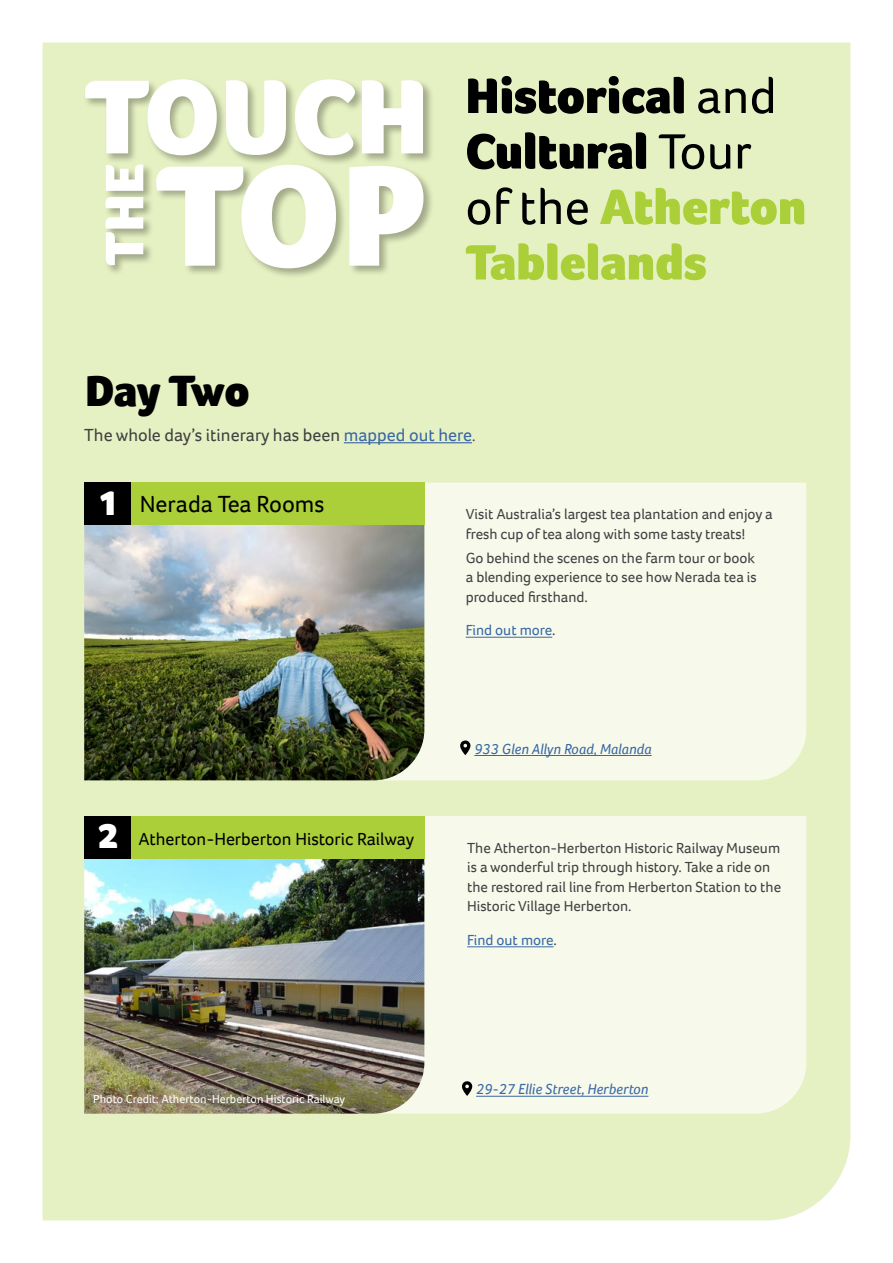
<style>
.page{position:relative;width:893px;height:1263px;background:#fff}
.page>*{position:absolute;margin:0;border:0;box-sizing:border-box;transform-origin:0 0}
.t1{font:900 51px/55.5px "Foco";color:#000}
.t2{font:900 45px "Foco";letter-spacing:-.02em;color:#000}
.t3{font:24px "Foco";color:#000}
.t4{font:18px "Foco";color:#414042}
.t5{font:18px "Foco";color:#000}
.t6{font:15px/19.5px "Foco";color:#414042}
.t7{font:italic 15px "Foco";color:#3a68a5}
.t8{font:15px "Foco";color:#3a68a5}
.t9{font:12px "Foco";color:#fff}
.s1{font-weight:400}
.s2{color:#aacf38}
.s3{color:#3a68a5}
.s4{font-size:15px}
.s5{font-weight:900;font-size:36px;color:#fff}
.s6{color:#414042}
</style>
<div class="page">
<div style="left:43px;top:43px;width:807px;height:1177px;background:#e6f1c3"></div>
<div style="left:104px;top:163px;width:50px;height:113px;background:#000;opacity:.3"></div>
<svg style="left:105px;top:166px;width:38px;height:99px"></svg>
<div style="left:154px;top:163px;width:280px;height:116px;background:#000;opacity:.3"></div>
<svg style="left:156px;top:166px;width:267px;height:102px"></svg>
<div style="left:83px;top:77px;width:351px;height:89px;background:#000;opacity:.3"></div>
<svg style="left:85px;top:79px;width:338px;height:76px"></svg>
<div style="left:424px;top:483px;width:382px;height:297px;background:#f7faeb"></div>
<img style="left:84px;top:525px;width:340px;height:255px">
<div style="left:84px;top:483px;width:47px;height:42px;background:#000"></div>
<hr style="left:466px;top:637px;width:86px;height:1px;background:#3a68a5">
<div style="left:131px;top:483px;width:293px;height:42px;background:#aacf38"></div>
<hr style="left:474px;top:755px;width:178px;height:1px;background:#3a68a5">
<svg style="left:460px;top:740px;width:11px;height:15px"></svg>
<hr style="left:344px;top:442px;width:128px;height:1px;background:#3a68a5">
<div style="left:424px;top:816px;width:382px;height:297px;background:#f7faeb"></div>
<img style="left:84px;top:858px;width:340px;height:255px">
<div style="left:84px;top:816px;width:47px;height:42px;background:#000"></div>
<hr style="left:467px;top:946px;width:87px;height:1px;background:#3a68a5">
<div style="left:131px;top:816px;width:293px;height:42px;background:#aacf38"></div>
<hr style="left:476px;top:1096px;width:172px;height:1px;background:#3a68a5">
<svg style="left:462px;top:1081px;width:10px;height:15px"></svg>
<h2 class="t2" style="left:85px;top:361px;width:166px">Day Two</h2>
<h1 class="t1" style="left:465px;top:67px;width:342px">Historical <span class="s1">and<br></span>Cultural <span class="s1">Tour of the</span> <span class="s2">Atherton<br>Tablelands</span></h1>
<p class="t4" style="left:84px;top:423px;width:393px">The whole day’s itinerary has been <span class="s3">mapped out here</span><span class="s4">.</span></p>
<h2 class="t2" style="left:83px;top:470px;width:166px">Day Two</h2>
<h3 class="t3" style="left:98px;top:488px;width:228px"><span class="s5">1</span> Nerada Tea Rooms</h3>
<p class="t5" style="left:98px;top:827px;width:318px"><span class="s5">2</span> Atherton-Herberton Historic Railway</p>
<p class="t6" style="left:466px;top:504px;width:308px">Visit Australia’s largest tea plantation and enjoy a fresh cup of tea along with some tasty treats!</p>
<p class="t6" style="left:466px;top:548px;width:292px">Go behind the scenes on the farm tour or book a blending experience to see how Nerada tea is produced firsthand.</p>
<p class="t8" style="left:466px;top:620px;width:91px">Find out more<span class="s6">.</span></p>
<p class="t7" style="left:474px;top:739px;width:179px">933 Glen Allyn Road, Malanda</p>
<p class="t6" style="left:467px;top:838px;width:316px">The Atherton-Herberton Historic Railway Museum is a wonderful trip through history. Take a ride on the restored rail line from Herberton Station to the Historic Village Herberton.</p>
<p class="t8" style="left:467px;top:930px;width:91px">Find out more<span class="s6">.</span></p>
<p class="t9" style="left:93px;top:1091px;width:253px">Photo Credit: Atherton-Herberton Historic Railway</p>
<p class="t7" style="left:476px;top:1079px;width:174px">29-27 Ellie Street, Herberton</p>
</div>
